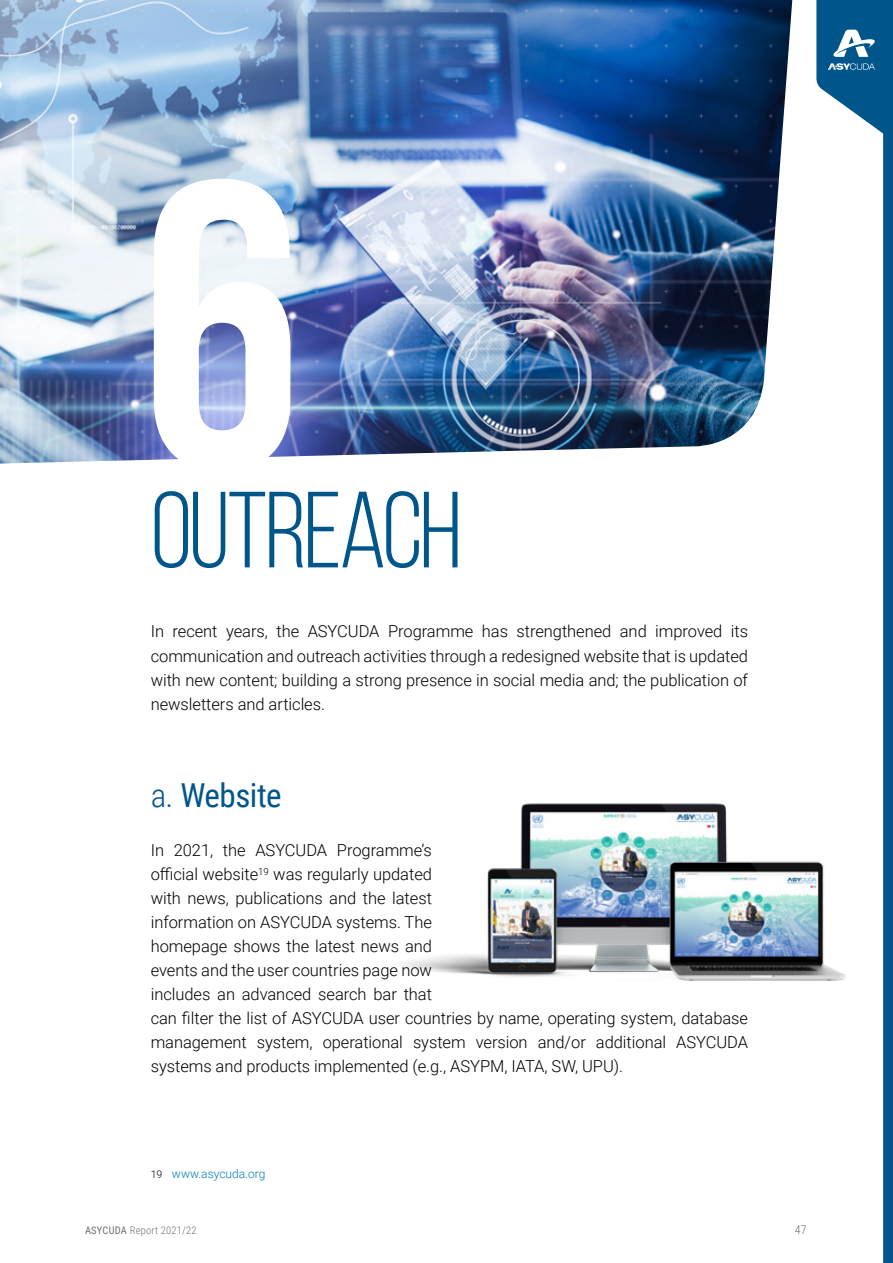
<style>
.page{position:relative;width:893px;height:1263px;background:#fff}
.page>*{position:absolute;margin:0;border:0;box-sizing:border-box;transform-origin:0 0}
.t1{font:700 408.9px "Bebas Neue";color:#fff}
.t2{font:108px "Bebas Neue";letter-spacing:-.025em;color:#00568b}
.t3{font:33px "Roboto Condensed";letter-spacing:-.02em;color:#00568b}
.t4{font:300 16.5px/24px "Roboto";letter-spacing:-.005em;color:#000;text-align:justify}
.t5{font:300 12px "Roboto";color:#007dbc}
.t6{font:300 12px "Roboto Condensed";color:#706f6f}
.t7{font:300 10.5px "Roboto Condensed";letter-spacing:.02em;color:#706f6f}
.s1{font-weight:300}
.s2{font-size:10.5px;color:#000}
.s3{font-weight:400}
</style>
<div class="page">
<img style="left:0;top:0;width:792px;height:464px">
<img style="left:402px;top:803px;width:414px;height:178px">
<svg style="left:816px;top:0;width:77px;height:1263px"></svg>
<svg style="left:828px;top:30px;width:47px;height:40px"></svg>
<h1 class="t1" style="left:140px;top:103px;width:163px">6</h1>
<h2 class="t2" style="left:151px;top:472px;width:313px">OUTREACH</h2>
<p class="t4" style="left:151px;top:619px;width:599px">In recent years, the ASYCUDA Programme has strengthened and improved its communication and outreach activities through a redesigned website that is updated with new content; building a strong presence in social media and; the publication of newsletters and articles.</p>
<h3 class="t3" style="left:151px;top:772px;width:132px"><span class="s1">a.</span> Website</h3>
<p class="t4" style="left:151px;top:837px;width:599px;text-align:left">In 2021, the ASYCUDA Programme’s<br>official website<sup>19</sup> was regularly updated<br>with news, publications and the latest<br>information on ASYCUDA systems. The<br>homepage shows the latest news and<br>events and the user countries page now<br>includes an advanced search bar that<br>can filter the list of ASYCUDA user countries by name, operating system, database management system, operational system version and/or additional ASYCUDA systems and products implemented (e.g., ASYPM, IATA, SW, UPU).</p>
<p class="t5" style="left:151px;top:1165px;width:116px"><span class="s2">19</span> www.asycuda.org</p>
<p class="t7" style="left:85px;top:1223px;width:113px"><span class="s3">ASYCUDA</span> Report 2021/22</p>
<p class="t6" style="left:795px;top:1221px;width:13px">47</p>
</div>
